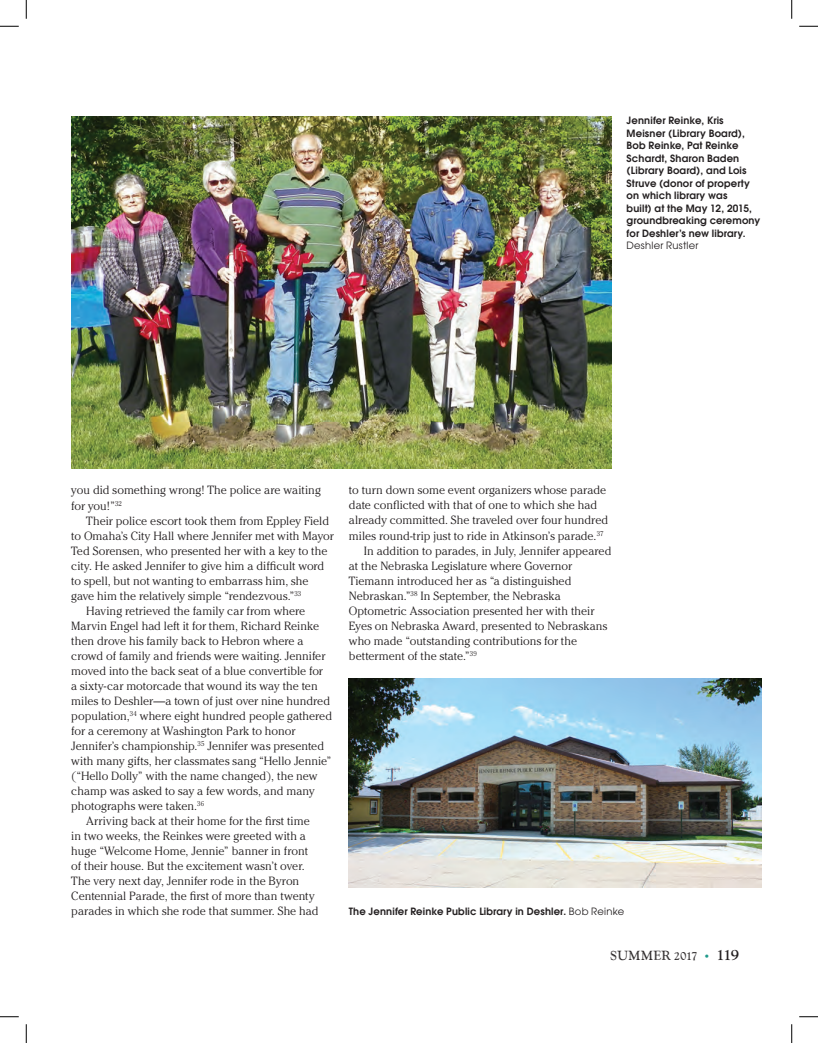
<style>
.page{position:relative;width:818px;height:1043px;background:#fff}
.page>*{position:absolute;margin:0;border:0;box-sizing:border-box;transform-origin:0 0}
.t1{font:13.75px "Goudy Handtooled Com SC800";color:#231f20}
.t2{font:300 11.88px/15px "Cheltenham";color:#231f20}
.t3{font:600 10px/12.5px "Avant Garde";letter-spacing:.015em;color:#231f20}
.t4{font:10px "Avant Garde";letter-spacing:.02em;color:#231f20}
.s1{font-weight:400}
.s2{font-family:"Goudy Handtooled Com";font-size:12.5px}
.s3{font-family:"Goudy Handtooled Com";font-size:11.25px;color:#209a8b}
.s4{font-family:"Goudy";font-weight:700;font-size:15px}
</style>
<div class="page">
<img style="left:71px;top:116px;width:540px;height:352px">
<img style="left:349px;top:679px;width:412px;height:208px">
<svg style="left:0;top:25px;width:19px;height:2px"></svg>
<svg style="left:799px;top:25px;width:19px;height:2px"></svg>
<svg style="left:0;top:1016px;width:19px;height:1px"></svg>
<svg style="left:799px;top:1016px;width:19px;height:1px"></svg>
<svg style="left:25px;top:0;width:2px;height:19px"></svg>
<svg style="left:25px;top:1024px;width:2px;height:18px"></svg>
<svg style="left:791px;top:0;width:1px;height:19px"></svg>
<svg style="left:791px;top:1024px;width:1px;height:18px"></svg>
<p class="t3" style="left:626px;top:114px;width:135px">Jennifer Reinke, Kris<br>Meisner (Library Board),<br>Bob Reinke, Pat Reinke<br>Schardt, Sharon Baden (Library Board), and Lois<br>Struve (donor of property on which library was<br>built) at the May 12, 2015, groundbreaking ceremony for Deshler’s new library.</p>
<p class="t4" style="left:626px;top:240px;width:73px">Deshler Rustler</p>
<p class="t2" style="left:71px;top:483px;width:251px">you did something wrong! The police are waiting for you!”<sup>32</sup></p>
<p class="t2" style="left:86px;top:513px;width:244px">Their police escort took them from Eppley Field</p>
<p class="t2" style="left:71px;top:528px;width:264px">to Omaha’s City Hall where Jennifer met with Mayor</p>
<p class="t2" style="left:71px;top:543px;width:258px">Ted Sorensen, who presented her with a key to the</p>
<p class="t2" style="left:71px;top:558px;width:254px">city. He asked Jennifer to give him a difficult word</p>
<p class="t2" style="left:71px;top:573px;width:239px">to spell, but not wanting to embarrass him, she</p>
<p class="t2" style="left:71px;top:588px;width:231px">gave him the relatively simple “rendezvous.”<sup>33</sup></p>
<p class="t2" style="left:86px;top:603px;width:220px">Having retrieved the family car from where</p>
<p class="t2" style="left:71px;top:618px;width:249px">Marvin Engel had left it for them, Richard Reinke</p>
<p class="t2" style="left:71px;top:633px;width:234px">then drove his family back to Hebron where a</p>
<p class="t2" style="left:71px;top:648px;width:255px">crowd of family and friends were waiting. Jennifer</p>
<p class="t2" style="left:71px;top:663px;width:253px">moved into the back seat of a blue convertible for</p>
<p class="t2" style="left:71px;top:678px;width:248px">a sixty-car motorcade that wound its way the ten</p>
<p class="t2" style="left:71px;top:693px;width:260px">miles to Deshler—a town of just over nine hundred</p>
<p class="t2" style="left:71px;top:708px;width:262px">population,<sup>34</sup> where eight hundred people gathered</p>
<p class="t2" style="left:71px;top:723px;width:225px">for a ceremony at Washington Park to honor</p>
<p class="t2" style="left:71px;top:738px;width:254px">Jennifer’s championship.<sup>35</sup> Jennifer was presented</p>
<p class="t2" style="left:71px;top:753px;width:262px">with many gifts, her classmates sang “Hello Jennie”</p>
<p class="t2" style="left:71px;top:768px;width:248px">(“Hello Dolly” with the name changed), the new</p>
<p class="t2" style="left:71px;top:783px;width:245px">champ was asked to say a few words, and many</p>
<p class="t2" style="left:71px;top:798px;width:134px">photographs were taken.<sup>36</sup></p>
<p class="t2" style="left:86px;top:813px;width:225px">Arriving back at their home for the first time</p>
<p class="t2" style="left:71px;top:828px;width:236px">in two weeks, the Reinkes were greeted with a</p>
<p class="t2" style="left:71px;top:843px;width:238px">huge “Welcome Home, Jennie” banner in front</p>
<p class="t2" style="left:71px;top:858px;width:235px">of their house. But the excitement wasn’t over.</p>
<p class="t2" style="left:71px;top:873px;width:229px">The very next day, Jennifer rode in the Byron</p>
<p class="t2" style="left:71px;top:888px;width:245px">Centennial Parade, the first of more than twenty</p>
<p class="t2" style="left:71px;top:903px;width:249px">parades in which she rode that summer. She had</p>
<p class="t2" style="left:349px;top:483px;width:258px">to turn down some event organizers whose parade</p>
<p class="t2" style="left:349px;top:498px;width:250px">date conflicted with that of one to which she had</p>
<p class="t2" style="left:349px;top:513px;width:261px">already committed. She traveled over four hundred</p>
<p class="t2" style="left:349px;top:528px;width:256px">miles round-trip just to ride in Atkinson’s parade.<sup>37</sup></p>
<p class="t2" style="left:364px;top:543px;width:249px">In addition to parades, in July, Jennifer appeared</p>
<p class="t2" style="left:349px;top:558px;width:225px">at the Nebraska Legislature where Governor</p>
<p class="t2" style="left:349px;top:573px;width:224px">Tiemann introduced her as “a distinguished</p>
<p class="t2" style="left:349px;top:588px;width:213px">Nebraskan.”<sup>38</sup> In September, the Nebraska</p>
<p class="t2" style="left:349px;top:603px;width:247px">Optometric Association presented her with their</p>
<p class="t2" style="left:349px;top:618px;width:260px">Eyes on Nebraska Award, presented to Nebraskans</p>
<p class="t2" style="left:349px;top:633px;width:230px">who made “outstanding contributions for the</p>
<p class="t2" style="left:349px;top:648px;width:129px">betterment of the state.”<sup>39</sup></p>
<p class="t3" style="left:349px;top:904px;width:277px">The Jennifer Reinke Public Library in Deshler. <span class="s1">Bob Reinke</span></p>
<p class="t1" style="left:610px;top:947px;width:130px">SUMMER <span class="s2">2017</span> <span class="s3">•</span> <span class="s4">119</span></p>
</div>
